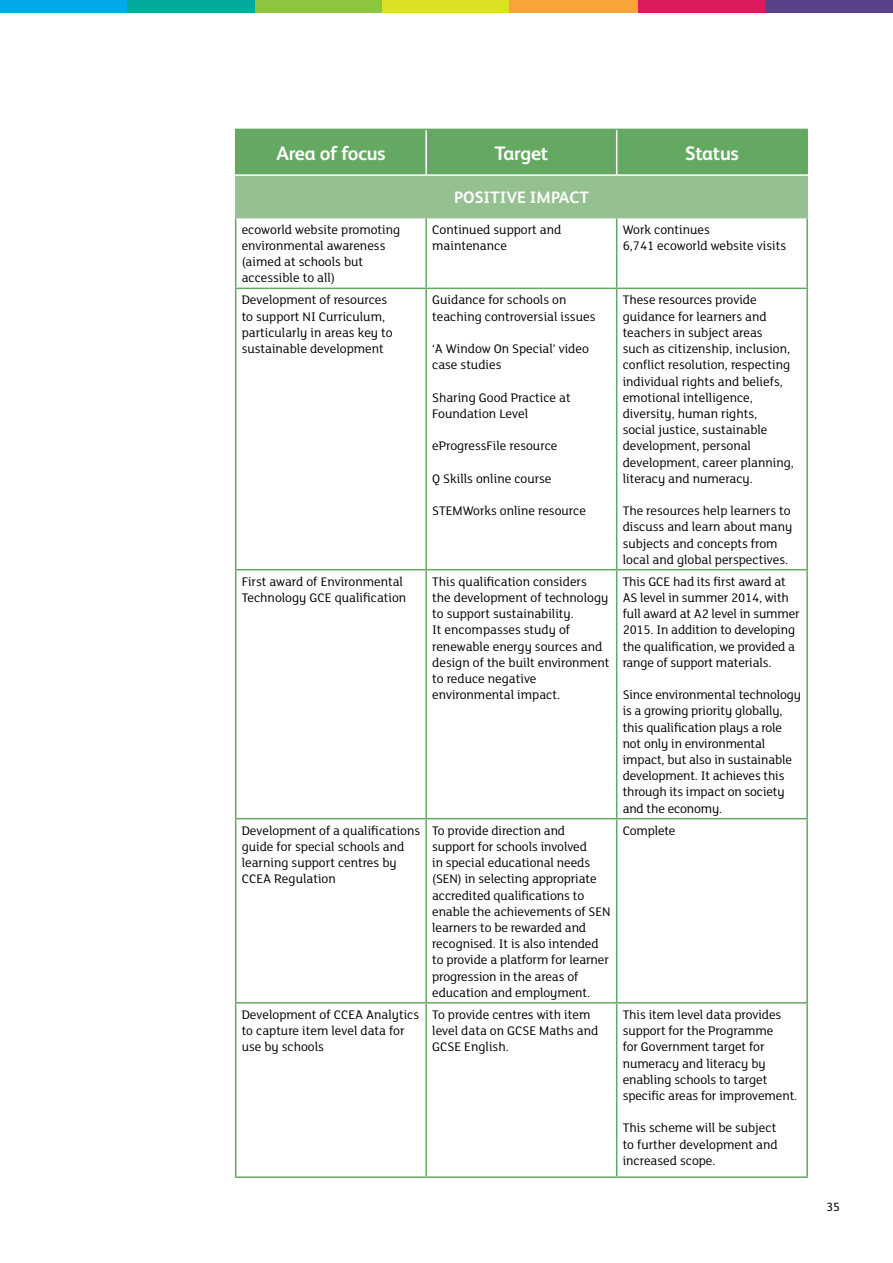
<style>
.page{position:relative;width:893px;height:1263px;background:#fff}
.page>*{position:absolute;margin:0;border:0;box-sizing:border-box;transform-origin:0 0}
.t1{font:700 19.5px "FS Albert";letter-spacing:-.01em;color:#fff}
.t2{font:700 16.5px "FS Albert";color:#fff}
.t3{font:13.5px/16.2px "FS Lola";color:#000}
.t4{font:12px "FS Albert";color:#000}
</style>
<div class="page">
<div style="left:0;top:0;width:128px;height:13px;background:#00abe7"></div>
<div style="left:127px;top:0;width:128px;height:13px;background:#04aa9d"></div>
<div style="left:255px;top:0;width:127px;height:13px;background:#8dc640"></div>
<div style="left:382px;top:0;width:128px;height:13px;background:#dbe125"></div>
<div style="left:509px;top:0;width:129px;height:13px;background:#f9a33a"></div>
<div style="left:638px;top:0;width:128px;height:13px;background:#dc1b5c"></div>
<div style="left:765px;top:0;width:128px;height:13px;background:#5a4288"></div>
<div style="left:236px;top:130px;width:570px;height:44px;background:#64a861"></div>
<div style="left:236px;top:175px;width:571px;height:43px;background:#95c190"></div>
<hr style="left:425px;top:130px;width:2px;height:44px;background:#fff">
<hr style="left:616px;top:130px;width:1px;height:44px;background:#fff">
<hr style="left:235px;top:130px;width:1px;height:44px;background:#64a861">
<hr style="left:806px;top:130px;width:2px;height:44px;background:#64a861">
<hr style="left:235px;top:174px;width:191px;height:2px;background:#fff">
<hr style="left:426px;top:174px;width:191px;height:2px;background:#fff">
<hr style="left:617px;top:174px;width:191px;height:2px;background:#fff">
<hr style="left:235px;top:218px;width:1px;height:70px;background:#64a861">
<hr style="left:425px;top:218px;width:2px;height:70px;background:#64a861">
<hr style="left:616px;top:218px;width:1px;height:70px;background:#64a861">
<hr style="left:806px;top:218px;width:2px;height:70px;background:#64a861">
<hr style="left:235px;top:288px;width:191px;height:1px;background:#64a861">
<hr style="left:235px;top:289px;width:1px;height:280px;background:#64a861">
<hr style="left:426px;top:288px;width:191px;height:1px;background:#64a861">
<hr style="left:425px;top:289px;width:2px;height:280px;background:#64a861">
<hr style="left:617px;top:288px;width:191px;height:1px;background:#64a861">
<hr style="left:616px;top:289px;width:1px;height:280px;background:#64a861">
<hr style="left:806px;top:289px;width:2px;height:280px;background:#64a861">
<hr style="left:235px;top:569px;width:191px;height:1px;background:#64a861">
<hr style="left:235px;top:570px;width:1px;height:248px;background:#64a861">
<hr style="left:426px;top:569px;width:191px;height:1px;background:#64a861">
<hr style="left:425px;top:570px;width:2px;height:248px;background:#64a861">
<hr style="left:617px;top:569px;width:191px;height:1px;background:#64a861">
<hr style="left:616px;top:570px;width:1px;height:248px;background:#64a861">
<hr style="left:806px;top:570px;width:2px;height:248px;background:#64a861">
<hr style="left:235px;top:818px;width:191px;height:1px;background:#64a861">
<hr style="left:426px;top:818px;width:191px;height:1px;background:#64a861">
<hr style="left:617px;top:818px;width:191px;height:1px;background:#64a861">
<hr style="left:235px;top:176px;width:1px;height:41px;background:#95c190">
<hr style="left:806px;top:176px;width:2px;height:41px;background:#95c190">
<hr style="left:235px;top:217px;width:191px;height:1px;background:#95c190">
<hr style="left:617px;top:217px;width:191px;height:1px;background:#95c190">
<hr style="left:235px;top:819px;width:1px;height:183px;background:#64a861">
<hr style="left:425px;top:819px;width:2px;height:183px;background:#64a861">
<hr style="left:616px;top:819px;width:1px;height:183px;background:#64a861">
<hr style="left:806px;top:819px;width:2px;height:183px;background:#64a861">
<hr style="left:235px;top:1002px;width:191px;height:1px;background:#64a861">
<hr style="left:235px;top:1003px;width:1px;height:173px;background:#64a861">
<hr style="left:426px;top:1002px;width:191px;height:1px;background:#64a861">
<hr style="left:425px;top:1003px;width:2px;height:173px;background:#64a861">
<hr style="left:617px;top:1002px;width:191px;height:1px;background:#64a861">
<hr style="left:616px;top:1003px;width:1px;height:173px;background:#64a861">
<hr style="left:806px;top:1003px;width:2px;height:173px;background:#64a861">
<hr style="left:235px;top:1176px;width:191px;height:2px;background:#64a861">
<hr style="left:426px;top:1176px;width:191px;height:2px;background:#64a861">
<hr style="left:617px;top:1176px;width:191px;height:2px;background:#64a861">
<hr style="left:235px;top:129px;width:191px;height:1px;background:#64a861">
<hr style="left:426px;top:129px;width:191px;height:1px;background:#64a861">
<hr style="left:617px;top:129px;width:191px;height:1px;background:#64a861">
<h1 class="t1" style="left:276px;top:140px;width:111px">Area of focus</h1>
<h1 class="t1" style="left:495px;top:140px;width:55px">Target</h1>
<h1 class="t1" style="left:685px;top:140px;width:55px">Status</h1>
<p class="t2" style="left:454px;top:186px;width:136px">POSITIVE IMPACT</p>
<p class="t3" style="left:242px;top:221px;width:160px">ecoworld website promoting environmental awareness (aimed at schools but accessible to all)</p>
<p class="t3" style="left:432px;top:221px;width:131px">Continued support and maintenance</p>
<p class="t3" style="left:623px;top:221px;width:165px">Work continues<br>6,741 ecoworld website visits</p>
<p class="t3" style="left:242px;top:291px;width:152px">Development of resources to support NI Curriculum, particularly in areas key to sustainable development</p>
<p class="t3" style="left:432px;top:291px;width:165px">Guidance for schools on teaching controversial issues</p>
<p class="t3" style="left:623px;top:291px;width:173px">These resources provide guidance for learners and teachers in subject areas<br>such as citizenship, inclusion, conflict resolution, respecting individual rights and beliefs, emotional intelligence, diversity, human rights,<br>social justice, sustainable development, personal development, career planning, literacy and numeracy.</p>
<p class="t3" style="left:623px;top:502px;width:171px">The resources help learners to discuss and learn about many subjects and concepts from local and global perspectives.</p>
<p class="t3" style="left:432px;top:340px;width:158px">‘A Window On Special’ video case studies</p>
<p class="t3" style="left:432px;top:389px;width:140px">Sharing Good Practice at<br>Foundation Level</p>
<p class="t3" style="left:432px;top:437px;width:127px">eProgressFile resource</p>
<p class="t3" style="left:432px;top:470px;width:121px">Q Skills online course</p>
<p class="t3" style="left:432px;top:502px;width:155px">STEMWorks online resource</p>
<p class="t3" style="left:242px;top:573px;width:166px">First award of Environmental<br>Technology GCE qualification</p>
<p class="t3" style="left:432px;top:573px;width:179px">This qualification considers<br>the development of technology to support sustainability.<br>It encompasses study of renewable energy sources and design of the built environment to reduce negative environmental impact.</p>
<p class="t3" style="left:623px;top:573px;width:179px">This GCE had its first award at<br>AS level in summer 2014, with full award at A2 level in summer<br>2015. In addition to developing the qualification, we provided a range of support materials.</p>
<p class="t3" style="left:623px;top:686px;width:180px">Since environmental technology is a growing priority globally, this qualification plays a role not only in environmental impact, but also in sustainable development. It achieves this through its impact on society and the economy.</p>
<p class="t3" style="left:242px;top:822px;width:180px">Development of a qualifications guide for special schools and learning support centres by<br>CCEA Regulation</p>
<p class="t3" style="left:432px;top:822px;width:180px">To provide direction and support for schools involved<br>in special educational needs (SEN) in selecting appropriate accredited qualifications to enable the achievements of SEN learners to be rewarded and recognised. It is also intended to provide a platform for learner progression in the areas of education and employment.</p>
<p class="t3" style="left:623px;top:822px;width:54px">Complete</p>
<p class="t3" style="left:242px;top:1006px;width:179px">Development of CCEA Analytics to capture item level data for use by schools</p>
<p class="t3" style="left:432px;top:1006px;width:168px">To provide centres with item level data on GCSE Maths and<br>GCSE English.</p>
<p class="t3" style="left:623px;top:1006px;width:176px">This item level data provides support for the Programme<br>for Government target for numeracy and literacy by enabling schools to target specific areas for improvement.</p>
<p class="t3" style="left:623px;top:1119px;width:156px;text-align:justify">This scheme will be subject to further development and increased scope.</p>
<p class="t4" style="left:827px;top:1198px;width:15px">35</p>
</div>
